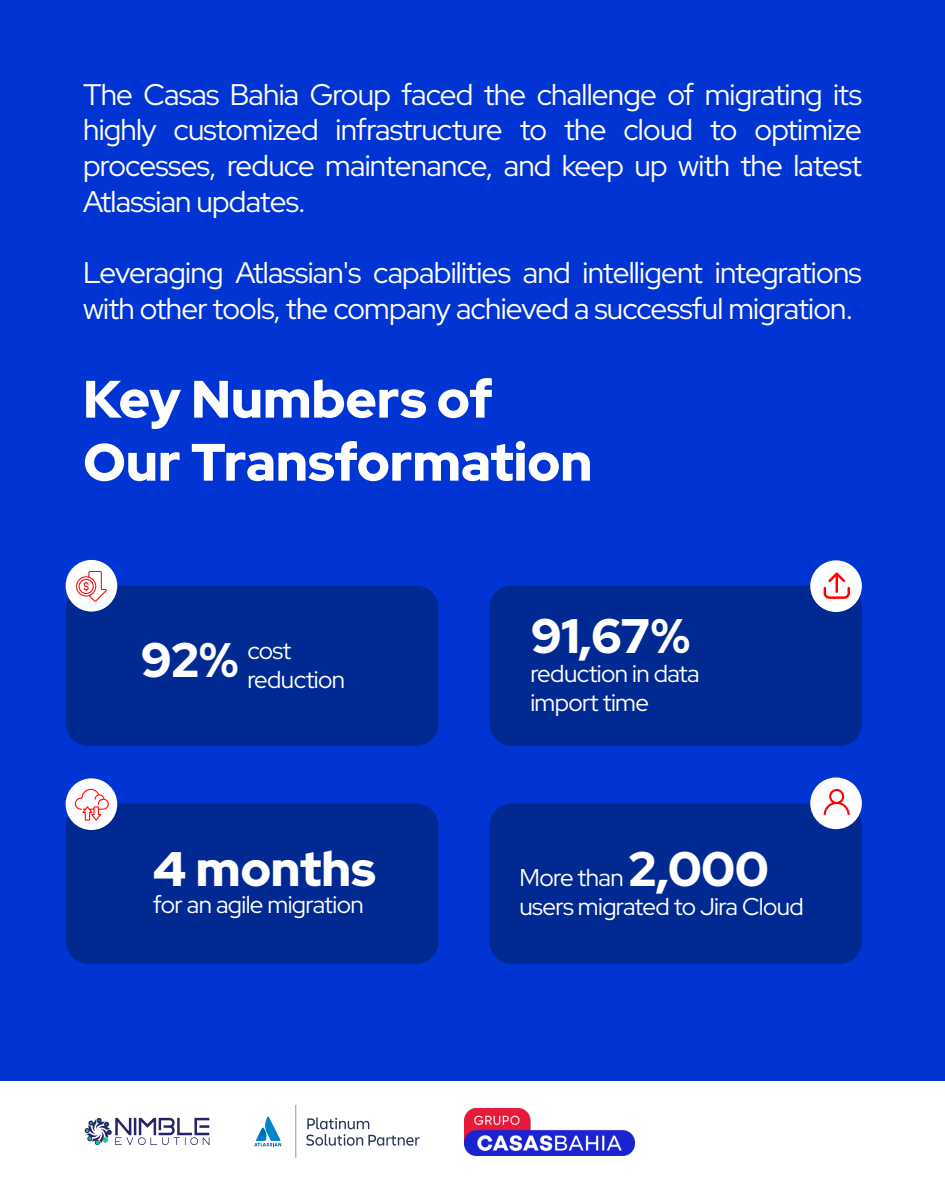
<style>
.page{position:relative;width:945px;height:1182px;background:#fff}
.page>*{position:absolute;margin:0;border:0;box-sizing:border-box;transform-origin:0 0}
.t1{font:900 52.5px/63px "Red Hat Display";color:#fff}
.t2{font:900 48.39px "Red Hat Display";color:#fff}
.t3{font:29.75px/35.7px "Red Hat Display";letter-spacing:-.025em;color:#fff;text-align:justify}
.t4{font:24.24px/29.1px "Red Hat Display";letter-spacing:-.025em;color:#fff}
.s1{font-weight:900;font-size:48.39px}
</style>
<div class="page">
<div style="left:0;top:0;width:945px;height:1181px;background:#0034d3"></div>
<div style="left:66px;top:585px;width:372px;height:160px;background:#002a91;border-radius:22px"></div>
<div style="left:489px;top:585px;width:373px;height:160px;background:#002a91;border-radius:22px"></div>
<div style="left:66px;top:803px;width:372px;height:160px;background:#002a91;border-radius:22px"></div>
<div style="left:489px;top:803px;width:373px;height:160px;background:#002a91;border-radius:22px"></div>
<div style="left:66px;top:560px;width:51px;height:51px;background:#fff;border-radius:50%"></div>
<div style="left:66px;top:778px;width:51px;height:52px;background:#fff;border-radius:50%"></div>
<div style="left:810px;top:777px;width:52px;height:52px;background:#fff;border-radius:50%"></div>
<div style="left:810px;top:560px;width:52px;height:52px;background:#fff;border-radius:50%"></div>
<div style="left:0;top:1080px;width:945px;height:101px;background:#fff"></div>
<svg style="left:84px;top:1117px;width:125px;height:28px"></svg>
<hr style="left:296px;top:1104px;width:1px;height:53px;background:#8d97ab">
<svg style="left:254px;top:1116px;width:27px;height:30px"></svg>
<svg style="left:306px;top:1117px;width:114px;height:28px"></svg>
<img style="left:464px;top:1108px;width:170px;height:47px">
<svg style="left:76px;top:571px;width:31px;height:31px"></svg>
<svg style="left:74px;top:788px;width:35px;height:32px"></svg>
<svg style="left:824px;top:572px;width:26px;height:27px"></svg>
<svg style="left:824px;top:788px;width:26px;height:26px"></svg>
<p class="t3" style="left:83px;top:75px;width:780px">The Casas Bahia Group faced the challenge of migrating its highly customized infrastructure to the cloud to optimize processes, reduce maintenance, and keep up with the latest Atlassian updates.</p>
<p class="t3" style="left:83px;top:254px;width:780px">Leveraging Atlassian's capabilities and intelligent integrations with other tools, the company achieved a successful migration.</p>
<h1 class="t1" style="left:83px;top:366px;width:511px">Key Numbers of<br>Our Transformation</h1>
<p class="t4" style="left:247px;top:635px;width:99px;text-indent:-107px"><span class="s1">92%</span> cost reduction</p>
<h2 class="t2" style="left:153px;top:837px;width:224px">4 months</h2>
<p class="t4" style="left:153px;top:889px;width:212px">for an agile migration</p>
<h2 class="t2" style="left:530px;top:604px;width:161px">91,67%</h2>
<p class="t4" style="left:530px;top:658px;width:171px">reduction in data import time</p>
<p class="t4" style="left:519px;top:862px;width:286px">More than <span class="s1">2,000 </span>users migrated to Jira Cloud</p>
</div>
